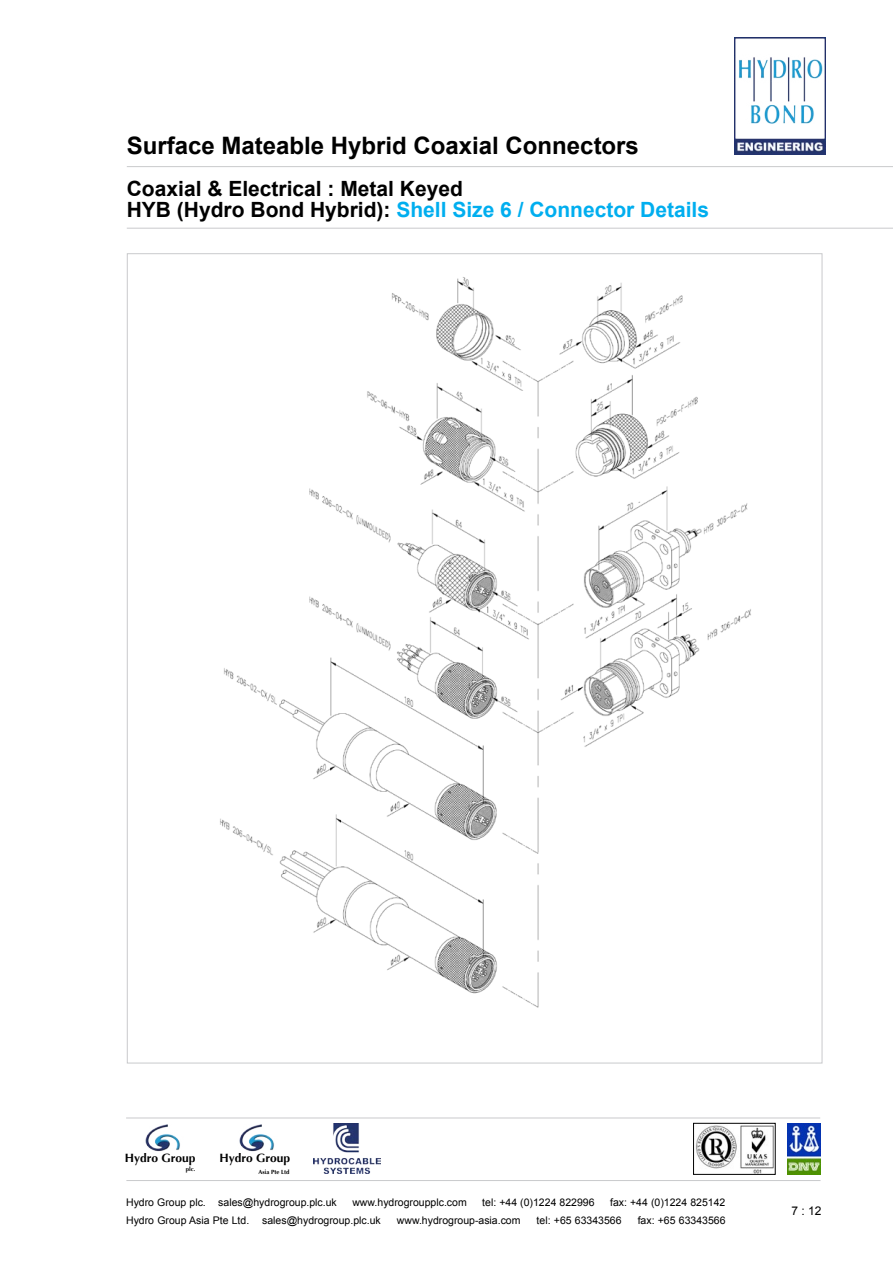
<style>
.page{position:relative;width:893px;height:1263px;background:#fff}
.page>*{position:absolute;margin:0;border:0;box-sizing:border-box;transform-origin:0 0}
.t1{font:700 24px "Arial";color:#000}
.t2{font:700 21px/21px "Arial";color:#000}
.t3{font:700 12px "Optima";color:#000}
.t4{font:12px "Arial";color:#000}
.t5{font:10.5px "Arial";color:#000}
.t6{font:700 6px "Optima";color:#000}
.s1{color:#00aeef}
</style>
<div class="page">
<hr style="left:127px;top:228px;width:766px;height:1px;background:#c9cacc">
<hr style="left:127px;top:166px;width:766px;height:1px;background:#c9cacc">
<img style="left:735px;top:38px;width:90px;height:117px">
<hr style="left:126px;top:1180px;width:694px;height:1px;background:#c9cacc">
<img style="left:313px;top:1124px;width:68px;height:50px">
<img style="left:145px;top:1124px;width:35px;height:28px">
<img style="left:239px;top:1124px;width:35px;height:28px">
<hr style="left:126px;top:1118px;width:694px;height:1px;background:#c9cacc">
<img style="left:787px;top:1123px;width:33px;height:52px">
<img style="left:695px;top:1125px;width:78px;height:47px">
<div style="left:693px;top:1123px;width:82px;height:51px;border:1px solid #000"></div>
<img style="left:220px;top:277px;width:531px;height:731px">
<h1 class="t1" style="left:127px;top:130px;width:514px">Surface Mateable Hybrid Coaxial Connectors</h1>
<h2 class="t2" style="left:127px;top:179px;width:584px">Coaxial &amp; Electrical : Metal Keyed<br>HYB (Hydro Bond Hybrid): <span class="s1">Shell Size 6 / Connector Details</span></h2>
<p class="t3" style="left:125px;top:1151px;width:72px">Hydro Group</p>
<p class="t3" style="left:219px;top:1151px;width:72px">Hydro Group</p>
<p class="t6" style="left:186px;top:1166px;width:11px">plc.</p>
<p class="t6" style="left:258px;top:1168px;width:33px">Asia Pte Ltd</p>
<p class="t5" style="left:126px;top:1195px;width:212px">Hydro Group plc. sales@hydrogroup.plc.uk</p>
<p class="t5" style="left:352px;top:1195px;width:116px">www.hydrogroupplc.com</p>
<p class="t5" style="left:482px;top:1195px;width:114px">tel: +44 (0)1224 822996</p>
<p class="t5" style="left:610px;top:1195px;width:117px">fax: +44 (0)1224 825142</p>
<p class="t5" style="left:126px;top:1213px;width:256px">Hydro Group Asia Pte Ltd. sales@hydrogroup.plc.uk</p>
<p class="t5" style="left:397px;top:1213px;width:125px">www.hydrogroup-asia.com</p>
<p class="t5" style="left:537px;top:1213px;width:86px">tel: +65 63343566</p>
<p class="t5" style="left:638px;top:1213px;width:89px">fax: +65 63343566</p>
<p class="t4" style="left:791px;top:1203px;width:32px">7 : 12</p>
</div>
